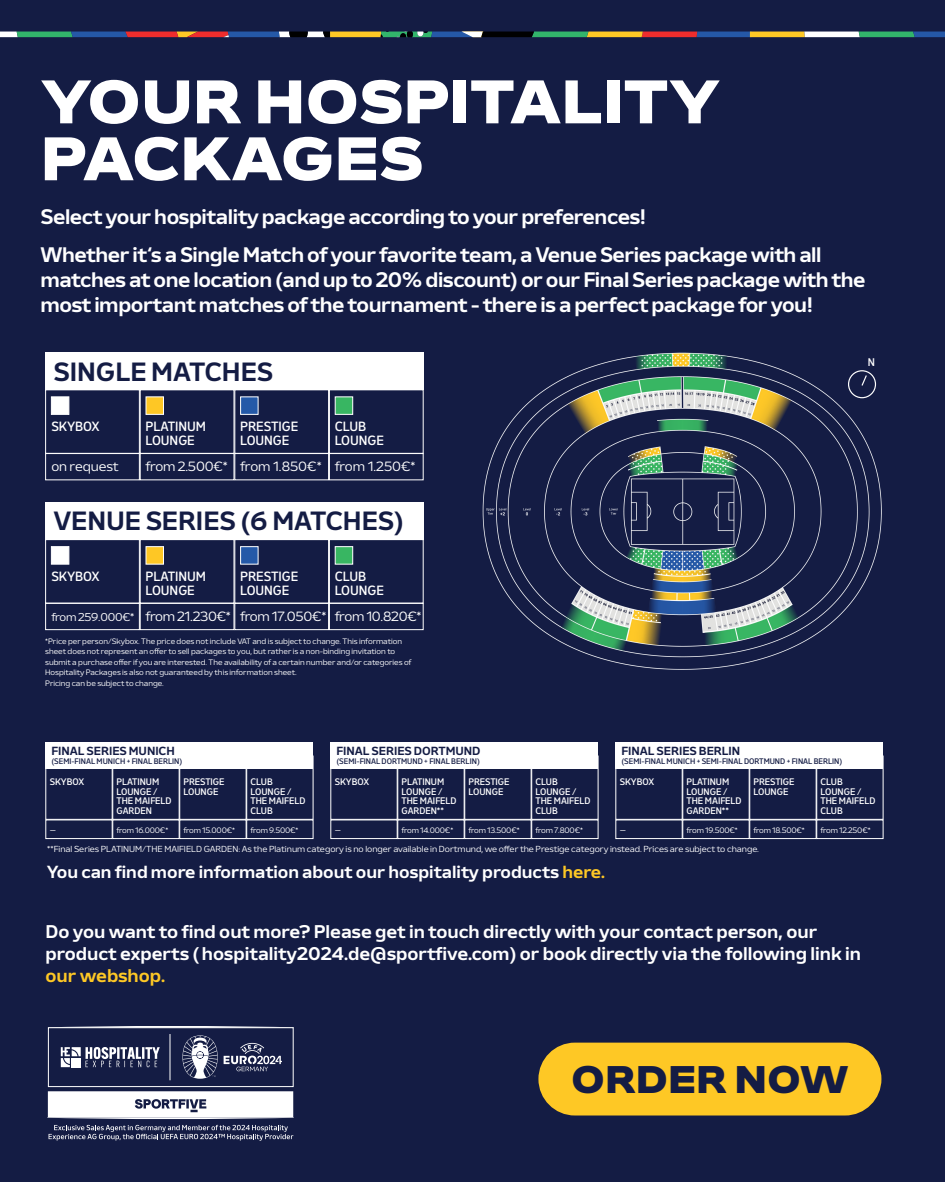
<style>
.page{position:relative;width:945px;height:1182px;background:#fff}
.page>*{position:absolute;margin:0;border:0;box-sizing:border-box;transform-origin:0 0}
.t1{font:800 expanded 61.25px/56.9px "UEFA Euro";letter-spacing:-.005em;color:#fff}
.t2{font:800 expanded 38.41px "UEFA Euro";color:#141c44}
.t3{font:700 26.34px "UEFA Euro";color:#141c44}
.t4{font:700 21px/38.3px "UEFA Euro";letter-spacing:-.02em;color:#fff}
.t5{font:700 18.38px/22.1px "UEFA Euro";color:#fff}
.t6{font:700 18.38px "UEFA Euro";color:#fec825}
.t7{font:700 17.5px "UEFA Euro";color:#fff}
.t8{font:500 condensed 13.39px/13.4px "UEFA Euro";letter-spacing:-.005em;color:#fff}
.t9{font:13.39px "UEFA Euro";letter-spacing:-.02em;color:#fff}
.t10{font:13.39px "UEFA Euro";color:#fff}
.t11{font:700 11.81px "UEFA Euro";color:#141c44}
.t12{font:500 condensed 11.11px "UEFA Euro";color:#fff}
.t13{font:500 condensed 9.45px/9.5px "UEFA Euro";color:#fff}
.t14{font:8.75px "UEFA Euro";color:#fff}
.t15{font:500 condensed 8.05px "UEFA Euro";color:#141c44}
.t16{font:7.88px/10.5px "UEFA Euro";color:#fff}
.t17{font:7.88px "UEFA Euro";letter-spacing:-.02em;color:#fff}
.s1{font-size:11.38px}
.s2{color:#fec825}
</style>
<div class="page">
<div style="left:0;top:0;width:945px;height:1181px;background:#141c44"></div>
<svg style="left:0;top:31px;width:945px;height:6px;background:#7b7d68"></svg>
<div style="left:48px;top:1027px;width:245px;height:59px;border:1px solid #fff"></div>
<svg style="left:63px;top:1026px;width:215px;height:1px"></svg>
<svg style="left:183px;top:1035px;width:99px;height:43px"></svg>
<svg style="left:61px;top:1047px;width:99px;height:20px"></svg>
<hr style="left:170px;top:1033px;width:1px;height:47px;background:#fff">
<svg style="left:48px;top:1091px;width:245px;height:49px"></svg>
<div style="left:538px;top:1042px;width:343px;height:73px;background:#fec825;border-radius:36px"></div>
<div style="left:45px;top:353px;width:379px;height:37px;background:#fff"></div>
<div style="left:45px;top:389px;width:95px;height:64px;border:1px solid #fff"></div>
<div style="left:140px;top:389px;width:94px;height:64px;border:1px solid #fff"></div>
<div style="left:234px;top:389px;width:95px;height:64px;border:1px solid #fff"></div>
<div style="left:329px;top:389px;width:95px;height:64px;border:1px solid #fff"></div>
<div style="left:51px;top:396px;width:18px;height:19px;background:#fff;border:1px solid #fff"></div>
<div style="left:146px;top:396px;width:18px;height:19px;background:#fec725;border:1px solid #fff"></div>
<div style="left:240px;top:396px;width:19px;height:19px;background:#2459a8;border:1px solid #fff"></div>
<div style="left:335px;top:396px;width:18px;height:19px;background:#38b662;border:1px solid #fff"></div>
<div style="left:45px;top:453px;width:95px;height:27px;border:1px solid #fff"></div>
<div style="left:140px;top:453px;width:94px;height:27px;border:1px solid #fff"></div>
<div style="left:234px;top:453px;width:95px;height:27px;border:1px solid #fff"></div>
<div style="left:329px;top:453px;width:95px;height:27px;border:1px solid #fff"></div>
<div style="left:45px;top:502px;width:379px;height:37px;background:#fff"></div>
<div style="left:45px;top:539px;width:95px;height:64px;border:1px solid #fff"></div>
<div style="left:140px;top:539px;width:94px;height:64px;border:1px solid #fff"></div>
<div style="left:234px;top:539px;width:95px;height:64px;border:1px solid #fff"></div>
<div style="left:329px;top:539px;width:95px;height:64px;border:1px solid #fff"></div>
<div style="left:51px;top:546px;width:18px;height:18px;background:#fff;border:1px solid #fff"></div>
<div style="left:146px;top:546px;width:18px;height:18px;background:#fec725;border:1px solid #fff"></div>
<div style="left:240px;top:546px;width:19px;height:18px;background:#2459a8;border:1px solid #fff"></div>
<div style="left:335px;top:546px;width:18px;height:18px;background:#38b662;border:1px solid #fff"></div>
<div style="left:45px;top:603px;width:95px;height:27px;border:1px solid #fff"></div>
<div style="left:140px;top:603px;width:94px;height:27px;border:1px solid #fff"></div>
<div style="left:234px;top:603px;width:95px;height:27px;border:1px solid #fff"></div>
<div style="left:329px;top:603px;width:95px;height:27px;border:1px solid #fff"></div>
<div style="left:46px;top:742px;width:267px;height:26px;background:#fff"></div>
<div style="left:46px;top:755px;width:66px;height:64px;border:1px solid #fff"></div>
<div style="left:112px;top:755px;width:67px;height:64px;border:1px solid #fff"></div>
<div style="left:179px;top:755px;width:67px;height:64px;border:1px solid #fff"></div>
<div style="left:246px;top:755px;width:67px;height:64px;border:1px solid #fff"></div>
<div style="left:46px;top:819px;width:66px;height:19px;border:1px solid #fff"></div>
<div style="left:112px;top:819px;width:67px;height:19px;border:1px solid #fff"></div>
<div style="left:179px;top:819px;width:67px;height:19px;border:1px solid #fff"></div>
<div style="left:246px;top:819px;width:67px;height:19px;border:1px solid #fff"></div>
<div style="left:397px;top:755px;width:67px;height:64px;border:1px solid #fff"></div>
<div style="left:464px;top:755px;width:67px;height:64px;border:1px solid #fff"></div>
<div style="left:531px;top:755px;width:67px;height:64px;border:1px solid #fff"></div>
<div style="left:331px;top:819px;width:66px;height:19px;border:1px solid #fff"></div>
<div style="left:397px;top:819px;width:67px;height:19px;border:1px solid #fff"></div>
<div style="left:464px;top:819px;width:67px;height:19px;border:1px solid #fff"></div>
<div style="left:531px;top:819px;width:67px;height:19px;border:1px solid #fff"></div>
<div style="left:616px;top:742px;width:267px;height:26px;background:#fff"></div>
<div style="left:616px;top:755px;width:66px;height:64px;border:1px solid #fff"></div>
<div style="left:682px;top:755px;width:67px;height:64px;border:1px solid #fff"></div>
<div style="left:749px;top:755px;width:67px;height:64px;border:1px solid #fff"></div>
<div style="left:816px;top:755px;width:67px;height:64px;border:1px solid #fff"></div>
<div style="left:616px;top:819px;width:66px;height:19px;border:1px solid #fff"></div>
<div style="left:682px;top:819px;width:67px;height:19px;border:1px solid #fff"></div>
<div style="left:749px;top:819px;width:67px;height:19px;border:1px solid #fff"></div>
<div style="left:816px;top:819px;width:67px;height:19px;border:1px solid #fff"></div>
<div style="left:331px;top:742px;width:267px;height:26px;background:#fff"></div>
<img style="left:483px;top:353px;width:399px;height:316px">
<h1 class="t1" style="left:41px;top:71px;width:681px">YOUR HOSPITALITY<br>PACKAGES</h1>
<h3 class="t4" style="left:41px;top:196px;width:783px">Select your hospitality package according to your preferences!<br>Whether it‘s a Single Match of your favorite team, a Venue Series package with all</h3>
<h3 class="t4" style="left:41px;top:266px;width:827px;line-height:25.2px">matches at one location (and up to 20% discount) or our Final Series package with the most important matches of the tournament - there is a perfect package for you!</h3>
<h3 class="t3" style="left:54px;top:353px;width:221px">SINGLE MATCHES</h3>
<h3 class="t8" style="left:51px;top:420px;width:50px">SKYBOX</h3>
<h3 class="t8" style="left:146px;top:420px;width:62px">PLATINUM<br>LOUNGE</h3>
<h3 class="t8" style="left:240px;top:420px;width:60px">PRESTIGE<br>LOUNGE</h3>
<h3 class="t8" style="left:335px;top:420px;width:51px">CLUB<br>LOUNGE</h3>
<h3 class="t10" style="left:51px;top:458px;width:69px">on request</h3>
<h3 class="t9" style="left:146px;top:458px;width:272px">from 2.500€* from 1.850€* from 1.250€*</h3>
<h3 class="t3" style="left:54px;top:503px;width:352px">VENUE SERIES (6 MATCHES)</h3>
<h3 class="t8" style="left:51px;top:569px;width:50px">SKYBOX</h3>
<h3 class="t8" style="left:146px;top:569px;width:62px">PLATINUM<br>LOUNGE</h3>
<h3 class="t8" style="left:240px;top:569px;width:60px">PRESTIGE<br>LOUNGE</h3>
<h3 class="t8" style="left:335px;top:569px;width:51px">CLUB<br>LOUNGE</h3>
<h3 class="t9" style="left:51px;top:607px;width:372px"><span class="s1">from 259.000€*</span> from 21.230€* from 17.050€* from 10.820€*</h3>
<p class="t16" style="left:45px;top:635px;width:368px">*Price per person/Skybox. The price does not include VAT and is subject to change. This information sheet does not represent an offer to sell packages to you, but rather is a non-binding invitation to submit a purchase offer if you are interested. The availability of a certain number and/or categories of Hospitality Packages is also not guaranteed by this information sheet.<br>Pricing can be subject to change.</p>
<h3 class="t11" style="left:51px;top:743px;width:125px">FINAL SERIES MUNICH</h3>
<p class="t15" style="left:51px;top:755px;width:132px">(SEMI-FINAL MUNICH + FINAL BERLIN)</p>
<h3 class="t11" style="left:336px;top:743px;width:146px">FINAL SERIES DORTMUND</h3>
<p class="t15" style="left:336px;top:755px;width:145px">(SEMI-FINAL DORTMUND + FINAL BERLIN)</p>
<h3 class="t12" style="left:868px;top:355px;width:9px">N</h3>
<h3 class="t11" style="left:621px;top:743px;width:120px">FINAL SERIES BERLIN</h3>
<p class="t15" style="left:621px;top:755px;width:222px">(SEMI-FINAL MUNICH + SEMI-FINAL DORTMUND + FINAL BERLIN)</p>
<p class="t13" style="left:620px;top:777px;width:36px">SKYBOX</p>
<p class="t13" style="left:687px;top:777px;width:57px">PLATINUM<br>LOUNGE /<br>THE MAIFELD<br>GARDEN**</p>
<p class="t13" style="left:754px;top:777px;width:43px">PRESTIGE<br>LOUNGE</p>
<p class="t13" style="left:821px;top:777px;width:57px">CLUB<br>LOUNGE /<br>THE MAIFELD<br>CLUB</p>
<p class="t17" style="left:687px;top:824px;width:53px">from 19.500€*</p>
<p class="t17" style="left:754px;top:824px;width:53px">from 18.500€*</p>
<p class="t17" style="left:821px;top:824px;width:52px">from 12.250€*</p>
<p class="t14" style="left:47px;top:843px;width:713px">**Final Series PLATINUM/THE MAIFIELD GARDEN: As the Platinum category is no longer available in Dortmund, we offer the Prestige category instead. Prices are subject to change.</p>
<p class="t13" style="left:50px;top:777px;width:36px">SKYBOX</p>
<p class="t13" style="left:117px;top:777px;width:57px">PLATINUM<br>LOUNGE /<br>THE MAIFELD<br>GARDEN</p>
<p class="t13" style="left:184px;top:777px;width:43px">PRESTIGE<br>LOUNGE</p>
<p class="t13" style="left:250px;top:777px;width:57px">CLUB<br>LOUNGE /<br>THE MAIFELD<br>CLUB</p>
<p class="t17" style="left:117px;top:824px;width:53px">from 16.000€*</p>
<p class="t17" style="left:184px;top:824px;width:53px">from 15.000€*</p>
<p class="t16" style="left:250px;top:824px;width:50px">from 9.500€*</p>
<p class="t13" style="left:335px;top:777px;width:36px">SKYBOX</p>
<p class="t13" style="left:402px;top:777px;width:57px">PLATINUM<br>LOUNGE /<br>THE MAIFELD<br>GARDEN**</p>
<p class="t13" style="left:469px;top:777px;width:43px">PRESTIGE<br>LOUNGE</p>
<p class="t13" style="left:536px;top:777px;width:57px">CLUB<br>LOUNGE /<br>THE MAIFELD<br>CLUB</p>
<p class="t17" style="left:402px;top:824px;width:53px">from 14.000€*</p>
<p class="t17" style="left:469px;top:824px;width:53px">from 13.500€*</p>
<p class="t16" style="left:536px;top:824px;width:49px">from 7.800€*</p>
<h3 class="t7" style="left:47px;top:860px;width:560px">You can find more information about our hospitality products <span class="s2">here.</span></h3>
<h3 class="t5" style="left:46px;top:919px;width:817px">Do you want to find out more? Please get in touch directly with your contact person, our product experts ( hospitality2024.de@sportfive.com) or book directly via the following link in</h3>
<h3 class="t6" style="left:46px;top:963px;width:121px">our webshop.</h3>
<h2 class="t2" style="left:571px;top:1052px;width:279px">ORDER NOW</h2>
</div>
